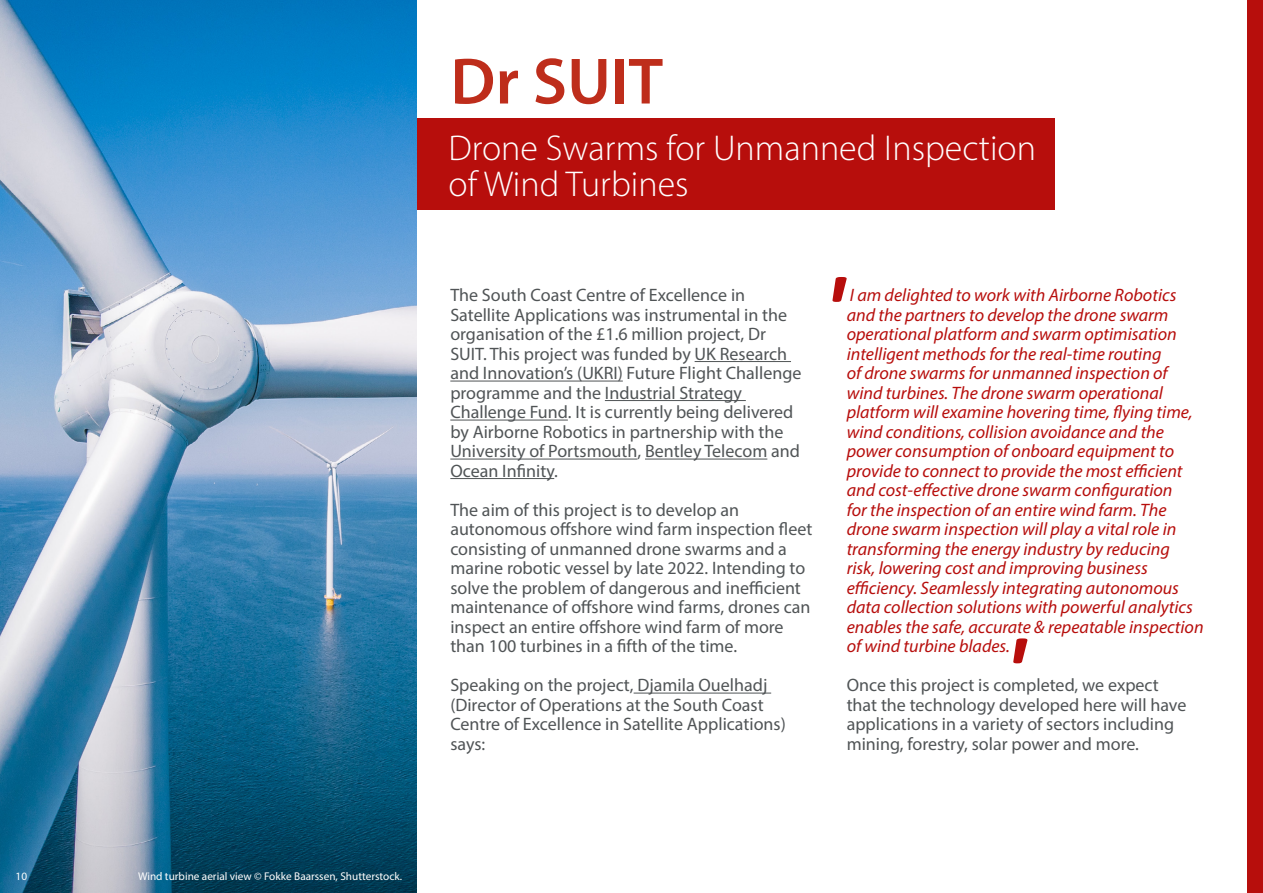
<style>
.page{position:relative;width:1263px;height:893px;background:#fff}
.page>*{position:absolute;margin:0;border:0;box-sizing:border-box;transform-origin:0 0}
.t1{font:600 66px "Myriad Pro";color:#be2d1b}
.t2{font:300 36px/36px "Myriad Pro";color:#fff}
.t3{font:18px/19.5px "Myriad Pro";color:#505456}
.t4{font:italic 18px/19.5px "Myriad Pro";color:#b70e0c}
.t5{font:11.25px "Myriad Pro";color:#fff}
</style>
<div class="page">
<div style="left:30px;top:118px;width:1024px;height:92px;background:#b70e0c"></div>
<img style="left:0;top:0;width:416px;height:893px">
<hr style="left:695px;top:361px;width:96px;height:1px;background:#505456">
<hr style="left:450px;top:381px;width:173px;height:1px;background:#505456">
<hr style="left:605px;top:400px;width:141px;height:1px;background:#505456">
<hr style="left:450px;top:420px;width:118px;height:1px;background:#505456">
<hr style="left:450px;top:459px;width:187px;height:1px;background:#505456">
<hr style="left:645px;top:459px;width:122px;height:1px;background:#505456">
<hr style="left:450px;top:478px;width:104px;height:1px;background:#505456">
<hr style="left:634px;top:693px;width:137px;height:1px;background:#505456">
<svg style="left:832px;top:277px;width:15px;height:25px"></svg>
<svg style="left:1013px;top:638px;width:14px;height:25px"></svg>
<div style="left:1247px;top:0;width:16px;height:893px;background:#b70e0c"></div>
<p class="t5" style="left:16px;top:869px;width:13px">10</p>
<p class="t5" style="left:138px;top:869px;width:266px">Wind turbine aerial view © Fokke Baarssen, Shutterstock.</p>
<h1 class="t1" style="left:450px;top:39px;width:214px">Dr SUIT</h1>
<h2 class="t2" style="left:448px;top:130px;width:589px">Drone Swarms for Unmanned Inspection of Wind Turbines</h2>
<p class="t3" style="left:450px;top:285px;width:353px">The South Coast Centre of Excellence in Satellite Applications was instrumental in the organisation of the £1.6 million project, Dr SUIT. This project was funded by UK Research and Innovation’s (UKRI) Future Flight Challenge programme and the Industrial Strategy Challenge Fund. It is currently being delivered by Airborne Robotics in partnership with the University of Portsmouth, Bentley Telecom and Ocean Infinity.</p>
<p class="t3" style="left:450px;top:500px;width:363px">The aim of this project is to develop an autonomous offshore wind farm inspection fleet consisting of unmanned drone swarms and a marine robotic vessel by late 2022. Intending to solve the problem of dangerous and inefficient maintenance of offshore wind farms, drones can inspect an entire offshore wind farm of more than 100 turbines in a fifth of the time.</p>
<p class="t3" style="left:450px;top:675px;width:337px">Speaking on the project, Djamila Ouelhadj (Director of Operations at the South Coast Centre of Excellence in Satellite Applications) says:</p>
<p class="t4" style="left:847px;top:285px;width:358px">I am delighted to work with Airborne Robotics and the partners to develop the drone swarm operational platform and swarm optimisation intelligent methods for the real-time routing<br>of drone swarms for unmanned inspection of wind turbines. The drone swarm operational platform will examine hovering time, flying time, wind conditions, collision avoidance and the power consumption of onboard equipment to provide to connect to provide the most efficient and cost-effective drone swarm configuration<br>for the inspection of an entire wind farm. The drone swarm inspection will play a vital role in transforming the energy industry by reducing<br>risk, lowering cost and improving business efficiency. Seamlessly integrating autonomous data collection solutions with powerful analytics enables the safe, accurate &amp; repeatable inspection of wind turbine blades.</p>
<p class="t3" style="left:847px;top:675px;width:341px">Once this project is completed, we expect that the technology developed here will have applications in a variety of sectors including mining, forestry, solar power and more.</p>
</div>
